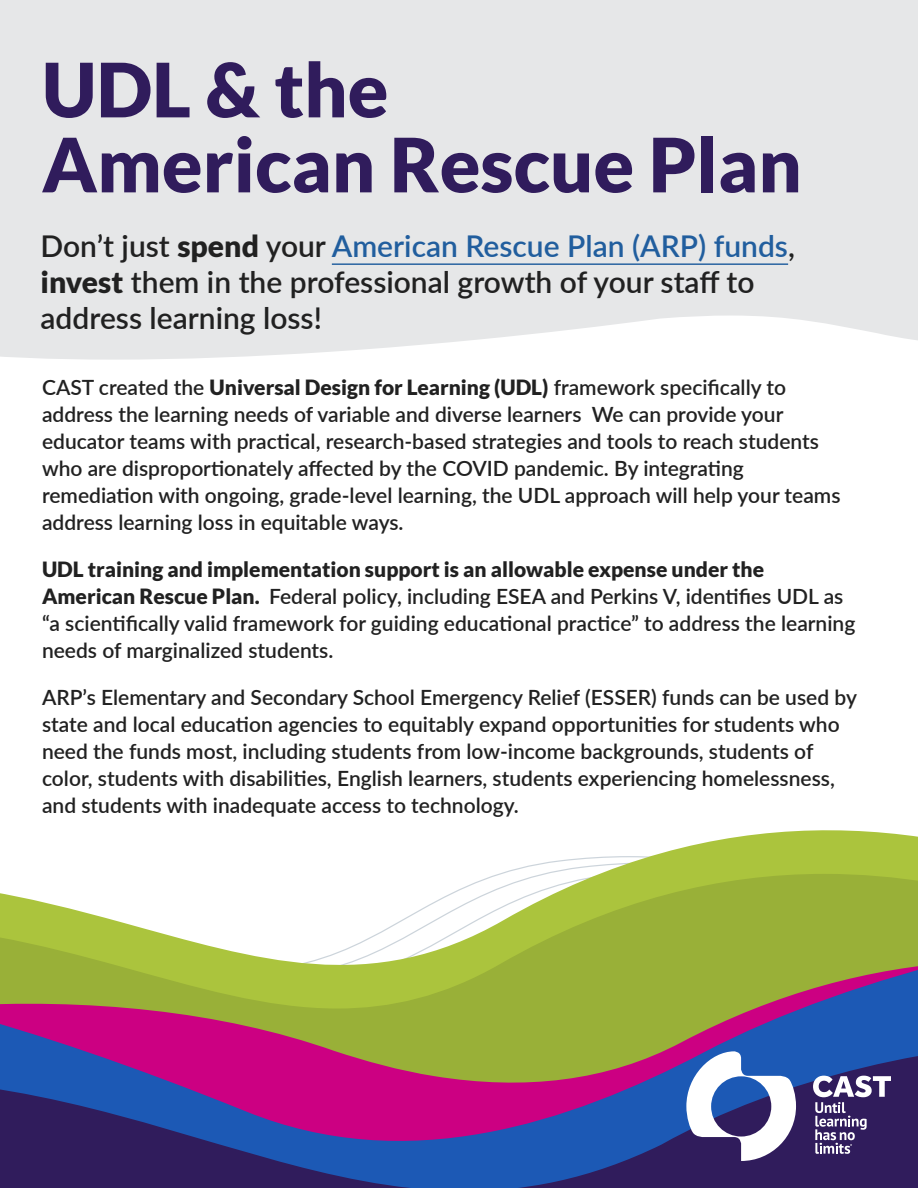
<style>
.page{position:relative;width:918px;height:1188px;background:#fff}
.page>*{position:absolute;margin:0;border:0;box-sizing:border-box;transform-origin:0 0}
.t1{font:900 75px/75px "Lato";color:#301c5c}
.t2{font:600 30px/36px "Lato";color:#212121}
.t3{font:600 21px/27px "Lato";color:#212121}
.s1{font-weight:900}
.s2{color:#215e9e}
</style>
<div class="page">
<div style="left:0;top:0;width:918px;height:280px;background:#e6e7e8"></div>
<svg style="left:0;top:263px;width:918px;height:97px;fill:#e6e7e8"></svg>
<hr style="left:332px;top:263px;width:456px;height:2px;background:#215e9e">
<svg style="left:708px;top:830px;width:210px;height:12px;fill:#abc43d"></svg>
<svg style="left:0;top:842px;width:918px;height:158px"></svg>
<svg style="left:0;top:1000px;width:918px;height:188px;background:#684679"></svg>
<svg style="left:686px;top:1051px;width:110px;height:110px"></svg>
<svg style="left:813px;top:1076px;width:78px;height:78px"></svg>
<h1 class="t1" style="left:42px;top:51px;width:761px">UDL &amp; the<br>American Rescue Plan</h1>
<p class="t2" style="left:41px;top:227px;width:756px">Don’t just <span class="s1">spend</span> your <span class="s2">American Rescue Plan (ARP) funds</span>, <span class="s1">invest</span> them in the professional growth of your staff to address learning loss!</p>
<p class="t3" style="left:42px;top:373px;width:800px">CAST created the <span class="s1">Universal Design for Learning (UDL)</span> framework specifically to address the learning needs of variable and diverse learners We can provide your educator teams with practical, research-based strategies and tools to reach students who are disproportionately affected by the COVID pandemic. By integrating remediation with ongoing, grade-level learning, the UDL approach will help your teams address learning loss in equitable ways.</p>
<p class="t3" style="left:42px;top:555px;width:815px"><span class="s1">UDL training and implementation support is an allowable expense under the American Rescue Plan.</span> Federal policy, including ESEA and Perkins V, identifies UDL as “a scientifically valid framework for guiding educational practice” to address the learning needs of marginalized students.</p>
<p class="t3" style="left:42px;top:683px;width:816px">ARP’s Elementary and Secondary School Emergency Relief (ESSER) funds can be used by state and local education agencies to equitably expand opportunities for students who need the funds most, including students from low-income backgrounds, students of color, students with disabilities, English learners, students experiencing homelessness, and students with inadequate access to technology.</p>
</div>
